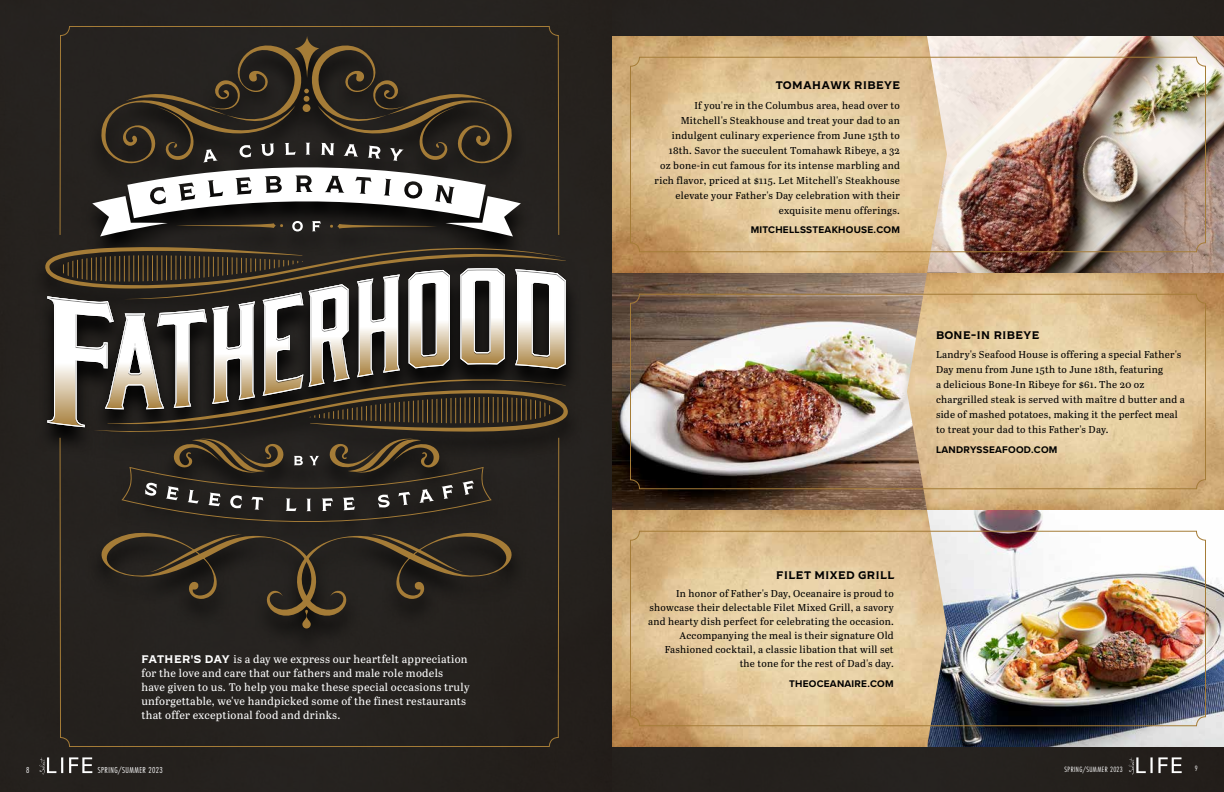
<style>
.page{position:relative;width:1224px;height:792px;background:#fff}
.page>*{position:absolute;margin:0;border:0;box-sizing:border-box;transform-origin:0 0}
.t1{font:11px/14px "Abril Text";letter-spacing:.025em;color:#fff}
.t2{font:11px "Shackleton";letter-spacing:.05em;color:#000}
.t3{font:10px/15px "Abril Text";letter-spacing:.025em;color:#000;text-align:right}
.t4{font:700 10px "Proxima Nova";letter-spacing:.025em;color:#000}
.t5{font:9px "Futura PT Cond";letter-spacing:.05em;color:#fff}
.t6{font:8px "Futura PT Cond";letter-spacing:.055em;color:#fff}
.s1{font-family:"Shackleton"}
</style>
<div class="page">
<div style="left:0;top:0;width:612px;height:792px;background:#25211e"></div>
<div style="left:31px;top:38px;width:551px;height:618px;background:#25221f"></div>
<svg style="left:45px;top:245px;width:526px;height:197px"></svg>
<svg style="left:59px;top:437px;width:501px;height:355px"></svg>
<svg style="left:59px;top:25px;width:501px;height:211px"></svg>
<div style="left:612px;top:0;width:612px;height:792px;background:#25221f"></div>
<img style="left:947px;top:36px;width:277px;height:237px">
<img style="left:612px;top:273px;width:295px;height:237px">
<img style="left:947px;top:510px;width:277px;height:237px">
<img style="left:612px;top:36px;width:335px;height:237px">
<img style="left:612px;top:510px;width:335px;height:237px">
<img style="left:907px;top:273px;width:317px;height:237px">
<div style="left:630px;top:531px;width:576px;height:195px;border:1px solid #a57c37;border-radius:9px"></div>
<div style="left:630px;top:294px;width:576px;height:195px;border:1px solid #a57c37;border-radius:9px"></div>
<div style="left:630px;top:57px;width:576px;height:195px;border:1px solid #a57c37;border-radius:9px"></div>
<svg style="left:1129px;top:757px;width:53px;height:17px"></svg>
<svg style="left:39px;top:757px;width:53px;height:17px"></svg>
<p class="t1" style="left:141px;top:652px;width:330px"><span class="s1">FATHER'S DAY</span> is a day we express our heartfelt appreciation for the love and care that our fathers and male role models have given to us. To help you make these special occasions truly unforgettable, we've handpicked some of the finest restaurants that offer exceptional food and drinks.</p>
<p class="t2" style="left:776px;top:77px;width:126px">TOMAHAWK RIBEYE</p>
<p class="t3" style="left:655px;top:97px;width:247px">If you're in the Columbus area, head over to Mitchell's Steakhouse and treat your dad to an indulgent culinary experience from June 15th to 18th. Savor the succulent Tomahawk Ribeye, a 32<br>oz bone-in cut famous for its intense marbling and rich flavor, priced at $115. Let Mitchell's Steakhouse elevate your Father's Day celebration with their exquisite menu offerings.</p>
<p class="t4" style="left:751px;top:222px;width:151px">MITCHELLSSTEAKHOUSE.COM</p>
<p class="t2" style="left:936px;top:327px;width:105px">BONE-IN RIBEYE</p>
<p class="t3" style="left:936px;top:347px;width:250px;text-align:left">Landry's Seafood House is offering a special Father's Day menu from June 15th to June 18th, featuring<br>a delicious Bone-In Ribeye for $61. The 20 oz chargrilled steak is served with maître d butter and a side of mashed potatoes, making it the perfect meal to treat your dad to this Father's Day.</p>
<p class="t4" style="left:936px;top:442px;width:123px">LANDRYSSEAFOOD.COM</p>
<p class="t2" style="left:776px;top:567px;width:120px">FILET MIXED GRILL</p>
<p class="t3" style="left:648px;top:586px;width:247px;line-height:14px">In honor of Father's Day, Oceanaire is proud to showcase their delectable Filet Mixed Grill, a savory and hearty dish perfect for celebrating the occasion.<br>Accompanying the meal is their signature Old Fashioned cocktail, a classic libation that will set the tone for the rest of Dad's day.</p>
<p class="t4" style="left:789px;top:676px;width:106px">THEOCEANAIRE.COM</p>
<p class="t5" style="left:26px;top:764px;width:5px">8</p>
<p class="t5" style="left:98px;top:764px;width:66px">SPRING/SUMMER 2023</p>
<p class="t6" style="left:1065px;top:765px;width:60px">SPRING/SUMMER 2023</p>
<p class="t6" style="left:1195px;top:764px;width:4px">9</p>
</div>
